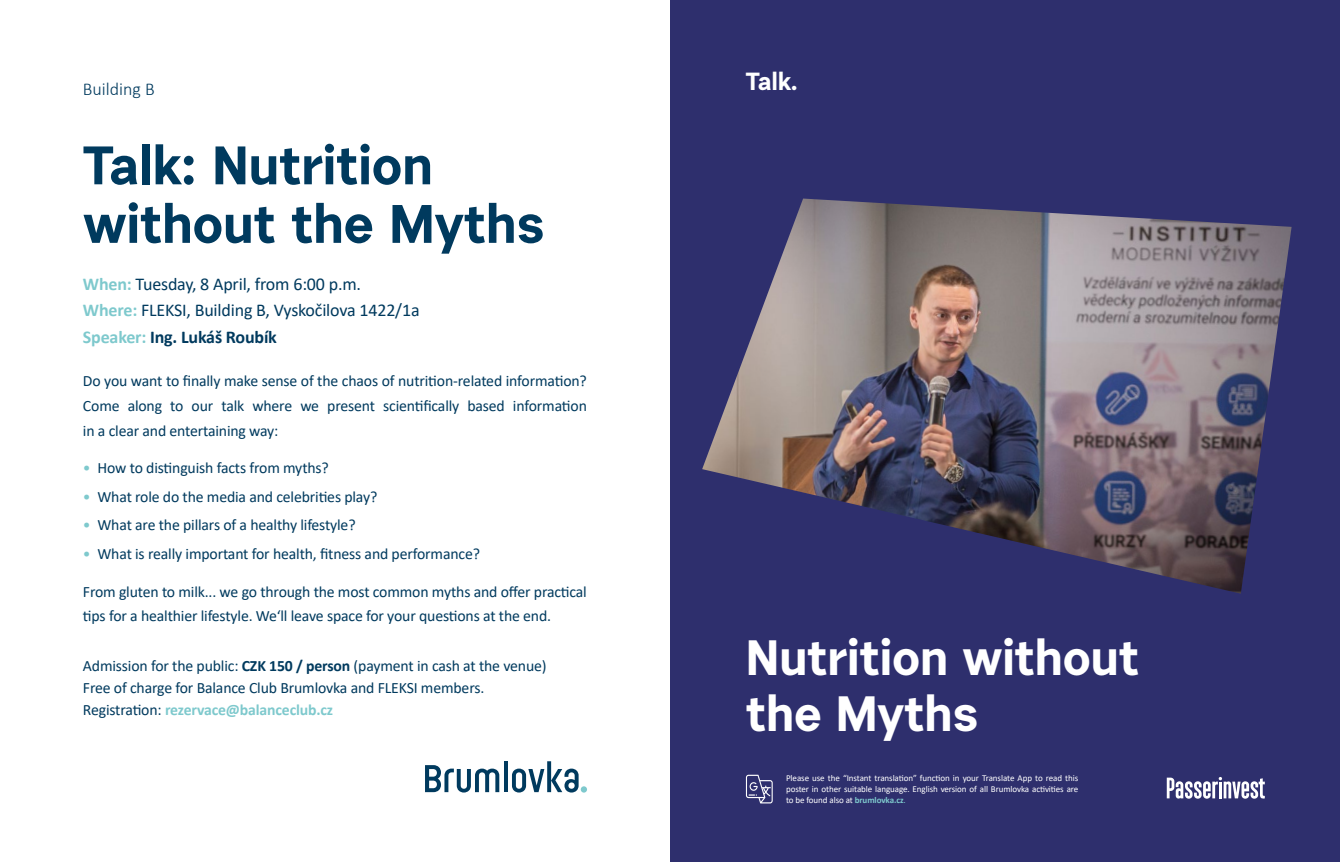
<style>
.page{position:relative;width:1340px;height:862px;background:#fff}
.page>*{position:absolute;margin:0;border:0;box-sizing:border-box;transform-origin:0 0}
.t1{font:700 54px/58.5px "Urban Grotesk Re Bo";letter-spacing:-.01em;color:#003a5e}
.t2{font:700 49.5px/56.2px "Urban Grotesk Re Bo";letter-spacing:-.01em;color:#fff}
.t3{font:700 24.75px "Urban Grotesk Re Bo";color:#fff}
.t4{font:18px/26.3px "Calibri";letter-spacing:-.01em;color:#003a5e}
.t5{font:300 18px "Calibri";color:#003a5e}
.t6{font:15.75px/24.8px "Calibri";letter-spacing:-.01em;color:#003a5e}
.t7{font:9px/10.8px "Calibri";letter-spacing:-.01em;color:#fff;text-align:justify}
.s1{font-weight:700;color:#7ec9cd}
.s2{font-weight:700}
.s3{color:#7ec9cd}
</style>
<div class="page">
<div style="left:670px;top:0;width:669px;height:861px;background:#2e2f6d"></div>
<svg style="left:746px;top:774px;width:26px;height:29px"></svg>
<svg style="left:1166px;top:777px;width:98px;height:21px"></svg>
<svg style="left:425px;top:765px;width:74px;height:27px"></svg>
<svg style="left:504px;top:761px;width:3px;height:30px"></svg>
<svg style="left:512px;top:761px;width:66px;height:31px"></svg>
<svg style="left:580px;top:785px;width:7px;height:7px"></svg>
<img style="left:702px;top:198px;width:589px;height:395px">
<p class="t5" style="left:83px;top:78px;width:73px">Building B</p>
<h1 class="t1" style="left:83px;top:135px;width:463px">Talk: Nutrition without the Myths</h1>
<p class="t4" style="left:83px;top:270px;width:338px"><span class="s1">When:</span> Tuesday, 8 April, from 6:00 p.m.<br><span class="s1">Where:</span> FLEKSI, Building B, Vyskočilova 1422/1a<br><span class="s1">Speaker:</span> <span class="s2">Ing. Lukáš Roubík</span></p>
<p class="t6" style="left:83px;top:368px;width:505px;text-align:justify">Do you want to finally make sense of the chaos of nutrition-related information?<br>Come along to our talk where we present scientifically based information in a clear and entertaining way:</p>
<p class="t6" style="left:83px;top:455px;width:247px"><span class="s3">•</span> How to distinguish facts from myths?</p>
<p class="t6" style="left:83px;top:483px;width:296px"><span class="s3">•</span> What role do the media and celebrities play?</p>
<p class="t6" style="left:83px;top:512px;width:274px"><span class="s3">•</span> What are the pillars of a healthy lifestyle?</p>
<p class="t6" style="left:83px;top:540px;width:398px"><span class="s3">•</span> What is really important for health, fitness and performance?</p>
<p class="t6" style="left:83px;top:578px;width:505px">From gluten to milk... we go through the most common myths and offer practical tips for a healthier lifestyle. We‘ll leave space for your questions at the end.</p>
<p class="t6" style="left:83px;top:654px;width:465px;line-height:21.8px">Admission for the public: <span class="s2">CZK 150 / person</span> (payment in cash at the venue)<br>Free of charge for Balance Club Brumlovka and FLEKSI members.<br>Registration: <span class="s1">rezervace@balanceclub.cz</span></p>
<h3 class="t3" style="left:746px;top:66px;width:54px">Talk.</h3>
<h2 class="t2" style="left:746px;top:628px;width:395px">Nutrition without the Myths</h2>
<p class="t7" style="left:786px;top:772px;width:294px">Please use the “Instant translation” function in your Translate App to read this poster in other suitable language. English version of all Brumlovka activities are to be found also at <span class="s1">brumlovka.cz</span><span class="s3">.</span></p>
</div>
